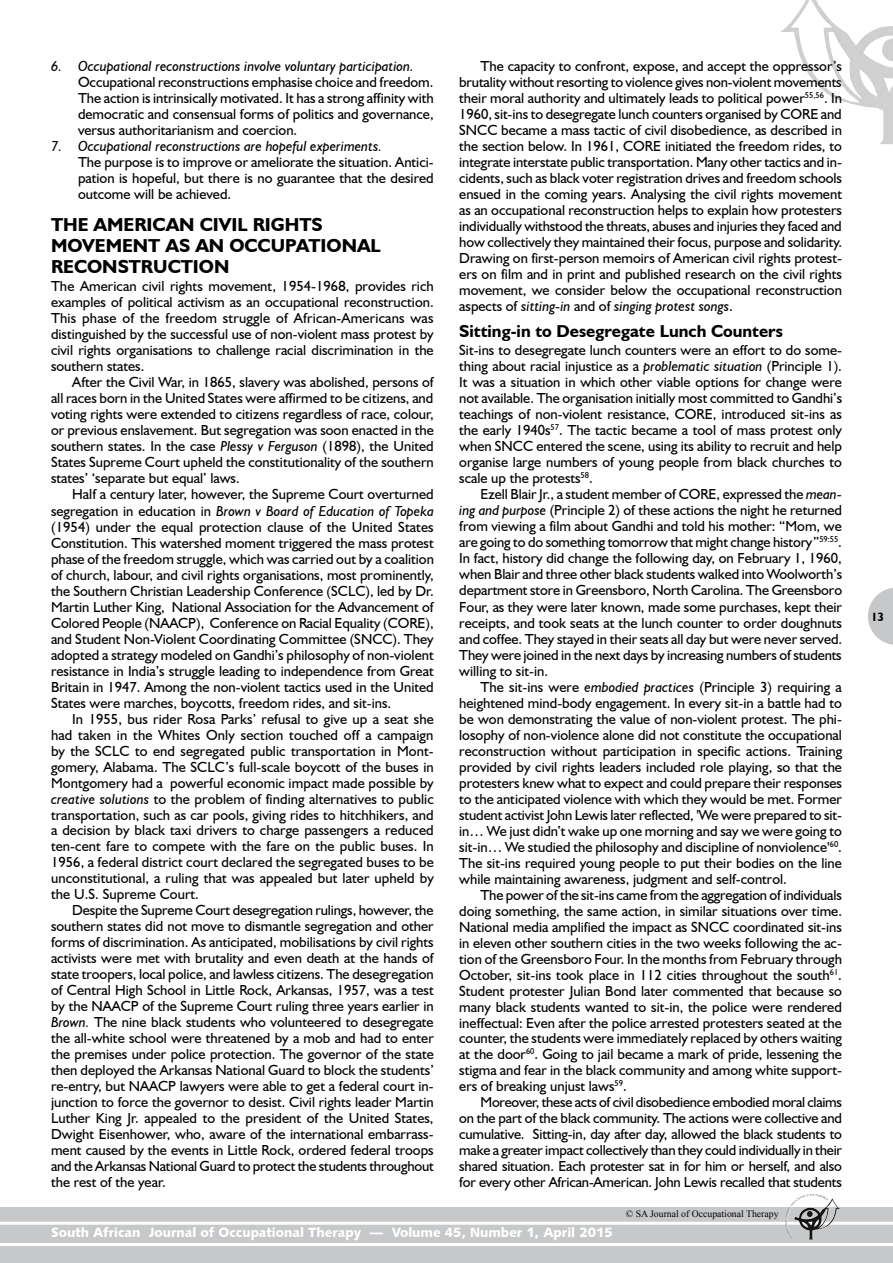
<style>
.page{position:relative;width:893px;height:1263px;background:#fff}
.page>*{position:absolute;margin:0;border:0;box-sizing:border-box;transform-origin:0 0}
.t1{font:700 18.75px/21px "Humanist 521 BT";color:#000}
.t2{font:700 17.25px "Humanist 521 BT";color:#000}
.t3{font:14.55px/16px "Humanist 521 BT";color:#000;text-align:justify}
.t4{font:italic 14.55px "Humanist 521 BT";color:#000}
.t5{font:13.5px "Humanist 531 BT Black A";color:#fff}
.t6{font:700 12px "Humanist 521 BT";color:#000}
.t7{font:9.75px "Times New Roman";color:#000}
.s1{font-style:italic}
.s2{font-family:"Times New Roman"}
</style>
<div class="page">
<svg style="left:868px;top:588px;width:25px;height:57px"></svg>
<div style="left:0;top:1208px;width:893px;height:55px;background:#c7c8ca"></div>
<hr style="left:0;top:1222px;width:893px;height:3px;background:#fff">
<hr style="left:0;top:1243px;width:893px;height:3px;background:#fff">
<img style="left:805px;top:1194px;width:18px;height:4px">
<img style="left:780px;top:0;width:113px;height:144px">
<p class="t4" style="left:51px;top:57px;width:364px">6. Occupational reconstructions involve voluntary participation.</p>
<p class="t3" style="left:78px;top:73px;width:357px">Occupational reconstructions emphasise choice and freedom.<br>The action is intrinsically motivated. It has a strong affinity with democratic and consensual forms of politics and governance, versus authoritarianism and coercion.</p>
<p class="t4" style="left:51px;top:137px;width:332px">7. Occupational reconstructions are hopeful experiments.</p>
<p class="t3" style="left:78px;top:154px;width:357px">The purpose is to improve or ameliorate the situation. Antici&shy;pation is hopeful, but there is no guarantee that the desired outcome will be achieved.</p>
<p class="t1" style="left:51px;top:213px;width:331px">THE AMERICAN CIVIL RIGHTS<br>MOVEMENT AS AN OCCUPATIONAL<br>RECONSTRUCTION</p>
<p class="t3" style="left:51px;top:278px;width:384px">The American civil rights movement, 1954-1968, provides rich examples of political activism as an occupational reconstruction.<br>This phase of the freedom struggle of African-Americans was distinguished by the successful use of non-violent mass protest by civil rights organisations to challenge racial discrimination in the southern states.</p>
<p class="t3" style="left:51px;top:374px;width:384px;text-indent:21px">After the Civil War, in 1865, slavery was abolished, persons of all races born in the United States were affirmed to be citizens, and voting rights were extended to citizens regardless of race, colour, or previous enslavement. But segregation was soon enacted in the southern states. In the case <span class="s1">Plessy v Ferguson</span> (1898), the United States Supreme Court upheld the constitutionality of the southern states’ ‘separate but equal’ laws.</p>
<p class="t3" style="left:51px;top:486px;width:384px;text-indent:21px">Half a century later, however, the Supreme Court overturned segregation in education in <span class="s1">Brown v Board of Education of Topeka </span>(1954) under the equal protection clause of the United States Constitution. This watershed moment triggered the mass protest phase of the freedom struggle, which was carried out by a coalition of church, labour, and civil rights organisations, most prominently, the Southern Christian Leadership Conference (SCLC), led by Dr.<br>Martin Luther King, National Association for the Advancement of Colored People (NAACP), Conference on Racial Equality (CORE), and Student Non-Violent Coordinating Committee (SNCC). They adopted a strategy modeled on Gandhi’s philosophy of non-violent resistance in India’s struggle leading to independence from Great Britain in 1947. Among the non-violent tactics used in the United States were marches, boycotts, freedom rides, and sit-ins.</p>
<p class="t3" style="left:51px;top:711px;width:384px;text-indent:21px">In 1955, bus rider Rosa Parks’ refusal to give up a seat she had taken in the Whites Only section touched off a campaign by the SCLC to end segregated public transportation in Mont&shy;gomery, Alabama. The SCLC’s full-scale boycott of the buses in Montgomery had a powerful economic impact made possible by <span class="s1">creative solutions</span> to the problem of finding alternatives to public transportation, such as car pools, giving rides to hitchhikers, and a decision by black taxi drivers to charge passengers a reduced ten-cent fare to compete with the fare on the public buses. In 1956, a federal district court declared the segregated buses to be unconstitutional, a ruling that was appealed but later upheld by the U.S. Supreme Court.</p>
<p class="t3" style="left:51px;top:902px;width:384px;text-indent:21px">Despite the Supreme Court desegregation rulings, however, the southern states did not move to dismantle segregation and other forms of discrimination. As anticipated, mobilisations by civil rights activists were met with brutality and even death at the hands of state troopers, local police, and lawless citizens. The desegregation of Central High School in Little Rock, Arkansas, 1957, was a test by the NAACP of the Supreme Court ruling three years earlier in <span class="s1">Brown.</span> The nine black students who volunteered to desegregate the all-white school were threatened by a mob and had to enter the premises under police protection. The governor of the state then deployed the Arkansas National Guard to block the students’ re-entry, but NAACP lawyers were able to get a federal court in&shy;junction to force the governor to desist. Civil rights leader Martin Luther King Jr. appealed to the president of the United States, Dwight Eisenhower, who, aware of the international embarrass&shy;ment caused by the events in Little Rock, ordered federal troops and the Arkansas National Guard to protect the students throughout the rest of the year.</p>
<p class="t3" style="left:459px;top:57px;width:384px;text-indent:21px">The capacity to confront, expose, and accept the oppressor’s brutality without resorting to violence gives non-violent movements their moral authority and ultimately leads to political power<sup>55,56</sup>. In 1960, sit-ins to desegregate lunch counters organised by CORE and SNCC became a mass tactic of civil disobedience, as described in the section below. In 1961, CORE initiated the freedom rides, to integrate interstate public transportation. Many other tactics and in&shy;cidents, such as black voter registration drives and freedom schools ensued in the coming years. Analysing the civil rights movement as an occupational reconstruction helps to explain how protesters individually withstood the threats, abuses and injuries they faced and how collectively they maintained their focus, purpose and solidarity.<br>Drawing on first-person memoirs of American civil rights protest&shy;ers on film and in print and published research on the civil rights movement, we consider below the occupational reconstruction aspects of <span class="s1">sitting-in</span> and of <span class="s1">singing protest songs</span>.</p>
<p class="t2" style="left:459px;top:320px;width:325px">Sitting-in to Desegregate Lunch Counters</p>
<p class="t3" style="left:459px;top:341px;width:384px">Sit-ins to desegregate lunch counters were an effort to do some&shy;thing about racial injustice as a <span class="s1">problematic situation</span> (Principle 1).<br>It was a situation in which other viable options for change were not available. The organisation initially most committed to Gandhi’s teachings of non-violent resistance, CORE, introduced sit-ins as the early 1940s<sup>57</sup>. The tactic became a tool of mass protest only when SNCC entered the scene, using its ability to recruit and help organise large numbers of young people from black churches to scale up the protests<sup>58</sup>.</p>
<p class="t3" style="left:459px;top:486px;width:384px;text-indent:21px">Ezell Blair Jr., a student member of CORE, expressed the <span class="s1">mean&shy;ing and purpose</span> (Principle 2) of these actions the night he returned from viewing a film about Gandhi and told his mother: “Mom, we are going to do something tomorrow that might change history”<sup>59:55</sup>.<br>In fact, history did change the following day, on February 1, 1960, when Blair and three other black students walked into Woolworth’s department store in Greensboro, North Carolina. The Greensboro Four, as they were later known, made some purchases, kept their receipts, and took seats at the lunch counter to order doughnuts and coffee. They stayed in their seats all day but were never served.<br>They were joined in the next days by increasing numbers of students willing to sit-in.</p>
<p class="t3" style="left:459px;top:678px;width:384px;text-indent:21px">The sit-ins were <span class="s1">embodied practices</span> (Principle 3) requiring a heightened mind-body engagement. In every sit-in a battle had to be won demonstrating the value of non-violent protest. The phi&shy;losophy of non-violence alone did not constitute the occupational reconstruction without participation in specific actions. Training provided by civil rights leaders included role playing, so that the protesters knew what to expect and could prepare their responses to the anticipated violence with which they would be met. Former student activist John Lewis later reflected, <span class="s2">'</span>We were prepared to sit&shy;in… We just didn’t wake up one morning and say we were going to sit-in… We studied the philosophy and discipline of nonviolence<span class="s2">'</span><sup>60</sup>.<br>The sit-ins required young people to put their bodies on the line while maintaining awareness, judgment and self-control.</p>
<p class="t3" style="left:459px;top:887px;width:384px;text-indent:21px">The power of the sit-ins came from the aggregation of individuals doing something, the same action, in similar situations over time.<br>National media amplified the impact as SNCC coordinated sit-ins in eleven other southern cities in the two weeks following the ac&shy;tion of the Greensboro Four. In the months from February through October, sit-ins took place in 112 cities throughout the south<sup>61</sup>.<br>Student protester Julian Bond later commented that because so many black students wanted to sit-in, the police were rendered ineffectual: Even after the police arrested protesters seated at the counter, the students were immediately replaced by others waiting at the door<sup>60</sup>. Going to jail became a mark of pride, lessening the stigma and fear in the black community and among white support&shy;ers of breaking unjust laws<sup>59</sup>.</p>
<p class="t3" style="left:459px;top:1094px;width:384px;text-indent:21px">Moreover, these acts of civil disobedience embodied moral claims on the part of the black community. The actions were collective and cumulative. Sitting-in, day after day, allowed the black students to make a greater impact collectively than they could individually in their shared situation. Each protester sat in for him or herself, and also for every other African-American. John Lewis recalled that students</p>
<p class="t7" style="left:626px;top:1207px;width:154px">© SA Journal of Occupational Therapy</p>
<p class="t5" style="left:51px;top:1224px;width:563px">South African Journal of Occupational Therapy — Volume 45, Number 1, April 2015</p>
<p class="t6" style="left:871px;top:609px;width:15px">13</p>
</div>
